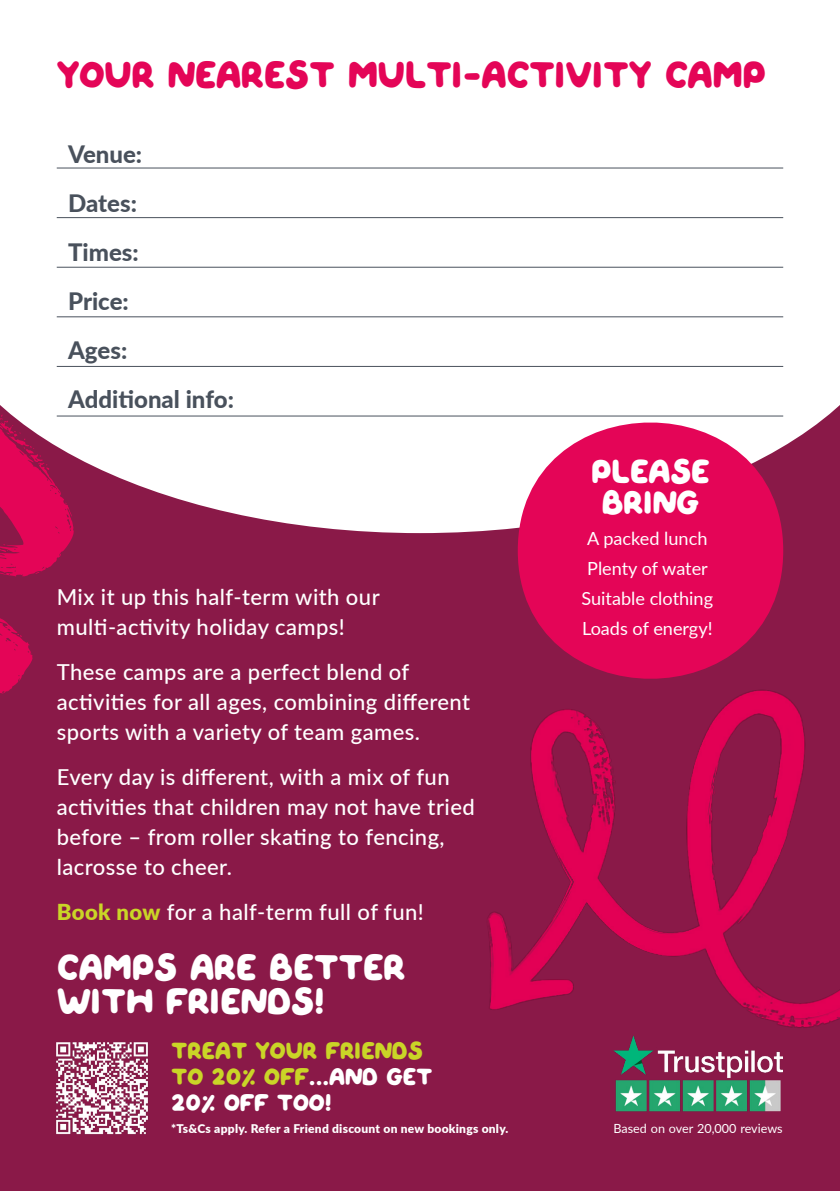
<style>
.page{position:relative;width:840px;height:1191px;background:#fff}
.page>*{position:absolute;margin:0;border:0;box-sizing:border-box;transform-origin:0 0}
.t1{font:38px "QUIRKYSPRING Regular";color:#e40557}
.t2{font:36.6px/34px "QUIRKYSPRING Regular";color:#fff}
.t3{font:33.2px/30.8px "QUIRKYSPRING Regular";color:#fff;text-align:center}
.t4{font:800 24px/49px "Lato";color:#49515c}
.t5{font:24px/26px "QUIRKYSPRING Regular";color:#cad527}
.t6{font:24px "QUIRKYSPRING Regular";color:#fff}
.t7{font:500 22px/30px "Lato";letter-spacing:.02em;color:#fff}
.t8{font:18.2px/30.2px "Lato";color:#fff;text-align:center}
.t9{font:12.6px "Lato";color:#fff}
.t10{font:900 12px "Lato";letter-spacing:.02em;color:#fff}
.s1{font-weight:900;color:#cad527}
.s2{color:#fff}
</style>
<div class="page">
<div style="left:0;top:0;width:839px;height:1191px;background:#8a1948"></div>
<svg style="left:87px;top:463px;width:696px;height:70px;fill:#fff"></svg>
<div style="left:0;top:0;width:839px;height:463px;background:#fff"></div>
<hr style="left:57px;top:168px;width:725px;height:1px;background:#49515c">
<hr style="left:57px;top:217px;width:725px;height:1px;background:#49515c">
<hr style="left:57px;top:267px;width:725px;height:1px;background:#49515c">
<hr style="left:57px;top:316px;width:725px;height:1px;background:#49515c">
<hr style="left:57px;top:366px;width:725px;height:1px;background:#49515c">
<hr style="left:57px;top:416px;width:725px;height:1px;background:#49515c">
<svg style="left:517px;top:380px;width:265px;height:272px;background:#e4407d"></svg>
<svg style="left:0;top:338px;width:74px;height:356px"></svg>
<img style="left:615px;top:1107px;width:166px;height:5px">
<img style="left:488px;top:652px;width:351px;height:455px">
<img style="left:56px;top:1042px;width:92px;height:93px">
<h1 class="t1" style="left:57px;top:46px;width:136px">YOUR NEARES</h1>
<h1 class="t1" style="left:309px;top:46px;width:456px">T MULTI -ACTIVITY CAMP</h1>
<p class="t4" style="left:68px;top:128px;width:167px">Venue:<br>Dates:<br>Times:<br>Price:<br>Ages:<br>Additional info:</p>
<p class="t7" style="left:57px;top:581px;width:324px">Mix it up this half-term with our multi-activity holiday camps!</p>
<p class="t7" style="left:57px;top:655px;width:415px">These camps are a perfect blend of activities for all ages, combining different sports with a variety of team games.</p>
<p class="t7" style="left:57px;top:760px;width:419px">Every day is different, with a mix of fun activities that children may not have tried before – from roller skating to fencing, lacrosse to cheer.</p>
<p class="t7" style="left:57px;top:895px;width:368px"><span class="s1">Book now</span> for a half-term full of fun!</p>
<h2 class="t2" style="left:57px;top:951px;width:350px">CAMPS ARE BETTER<br>WITH FRIENDS!</h2>
<h3 class="t3" style="left:591px;top:457px;width:120px">PLEASE<br>BRING</h3>
<p class="t8" style="left:581px;top:522px;width:133px">A packed lunch<br>Plenty of water<br>Suitable clothing<br>Loads of energy!</p>
<p class="t5" style="left:171px;top:1038px;width:261px">TREAT YOUR FRIENDS<br>TO 20% OFF<span class="s2">...AND GET<br>20% OFF</span></p>
<p class="t6" style="left:277px;top:1084px;width:17px">TOO</p>
<p class="t6" style="left:324px;top:1084px;width:8px">!</p>
<p class="t10" style="left:171px;top:1119px;width:338px">*Ts&amp;Cs apply. Refer a Friend discount on new bookings only.</p>
<p class="t9" style="left:613px;top:1119px;width:171px">Based on over 20,000 reviews</p>
</div>
